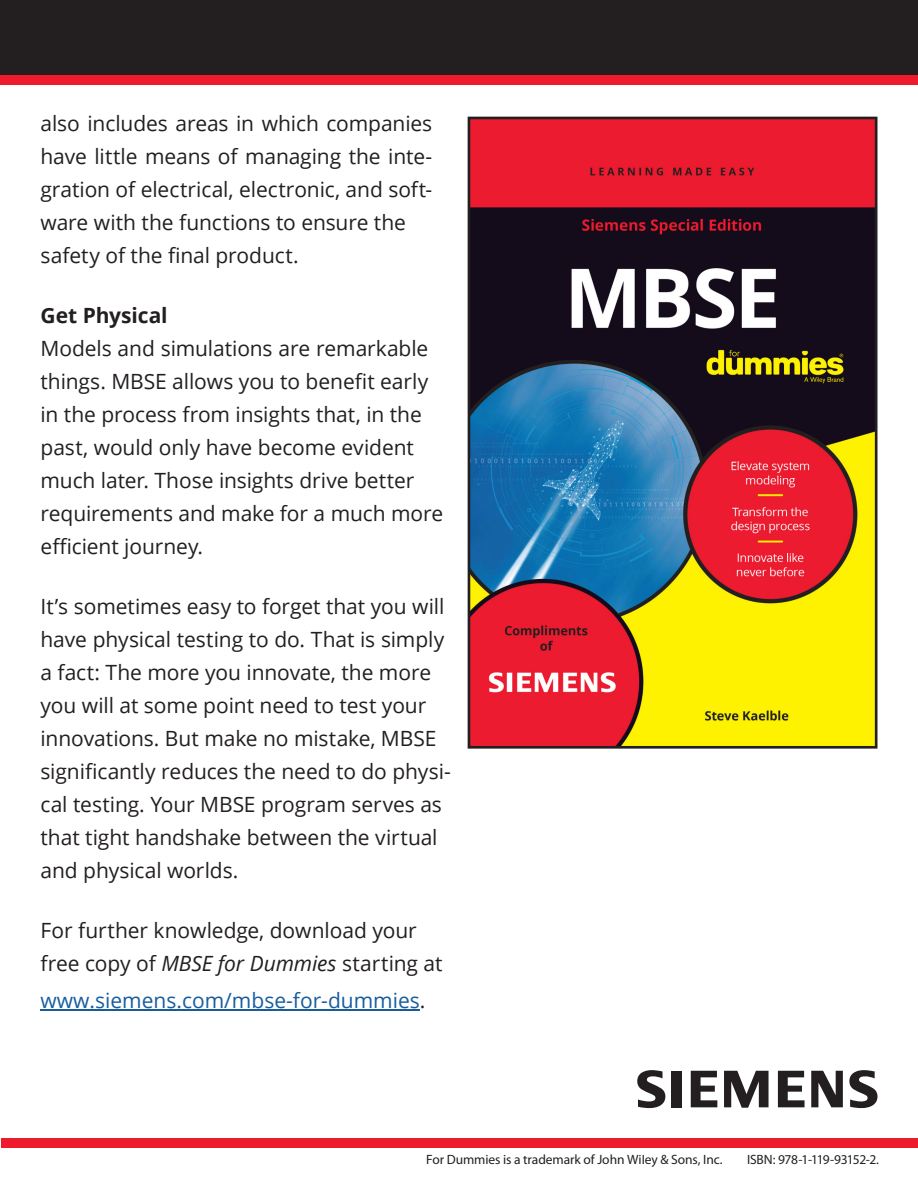
<style>
.page{position:relative;width:918px;height:1188px;background:#fff}
.page>*{position:absolute;margin:0;border:0;box-sizing:border-box;transform-origin:0 0}
.body{font:21px/33px "Open Sans";letter-spacing:-.005em;color:#231f20}
.body-2{font:21px "Open Sans";color:#175d9e}
.t1{font:13.5px "Myriad Pro";letter-spacing:-.005em;color:#231f20}
.t2{font:13.5px "Myriad Pro";letter-spacing:-.03em;color:#231f20}
.s1{font-weight:700}
.s2{font-style:italic}
.s3{color:#231f20}
</style>
<div class="page">
<div style="left:1px;top:1138px;width:917px;height:10px;background:#ee1b2d"></div>
<hr style="left:40px;top:1010px;width:380px;height:1px;background:#175d9e">
<div style="left:0;top:0;width:918px;height:82px;background:#231f20"></div>
<div style="left:0;top:76px;width:918px;height:9px;background:#ee1b2d"></div>
<img style="left:472px;top:121px;width:401px;height:624px">
<div style="left:468px;top:117px;width:409px;height:632px;border:3px solid #231f20"></div>
<svg style="left:637px;top:1070px;width:28px;height:38px"></svg>
<svg style="left:671px;top:1071px;width:10px;height:36px"></svg>
<svg style="left:691px;top:1071px;width:26px;height:36px"></svg>
<svg style="left:724px;top:1071px;width:45px;height:37px"></svg>
<svg style="left:778px;top:1071px;width:27px;height:36px"></svg>
<svg style="left:811px;top:1071px;width:32px;height:36px"></svg>
<svg style="left:849px;top:1070px;width:28px;height:38px"></svg>
<p class="body" style="left:40px;top:106px;width:393px">also includes areas in which companies have little means of managing the inte&shy;gration of electrical, electronic, and soft&shy;ware with the functions to ensure the safety of the final product.</p>
<p class="body" style="left:40px;top:298px;width:404px"><span class="s1">Get Physical<br></span>Models and simulations are remarkable things. MBSE allows you to benefit early in the process from insights that, in the past, would only have become evident much later. Those insights drive better requirements and make for a much more efficient journey.</p>
<p class="body" style="left:40px;top:589px;width:412px">It’s sometimes easy to forget that you will have physical testing to do. That is simply a fact: The more you innovate, the more you will at some point need to test your innovations. But make no mistake, MBSE significantly reduces the need to do physi&shy;cal testing. Your MBSE program serves as that tight handshake between the virtual and physical worlds.</p>
<p class="body" style="left:40px;top:913px;width:404px">For further knowledge, download your free copy of <span class="s2">MBSE for Dummies</span> starting at</p>
<p class="body-2" style="left:40px;top:986px;width:387px">www.siemens.com/mbse-for-dummies<span class="s3">.</span></p>
<p class="t1" style="left:426px;top:1151px;width:298px">For Dummies is a trademark of John WiIey &amp; Sons, Inc.</p>
<p class="t2" style="left:747px;top:1151px;width:134px">ISBN: 978-1-119-93152-2.</p>
</div>
